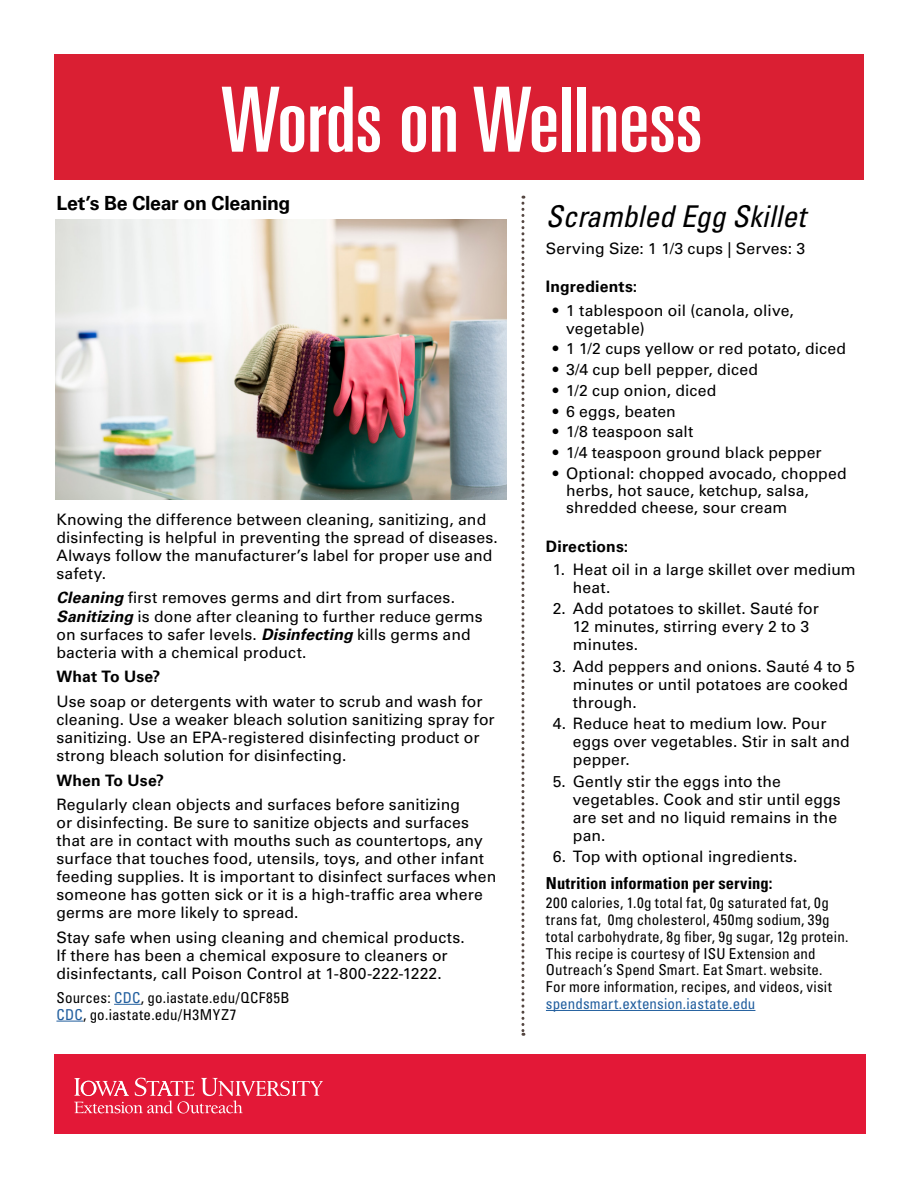
<style>
.page{position:relative;width:918px;height:1188px;background:#fff}
.page>*{position:absolute;margin:0;border:0;box-sizing:border-box;transform-origin:0 0}
.t1{font:ultra-condensed 90px "Univers LT Std";color:#fff}
.Recipe_Title{font:italic condensed 30px "Univers LT Std";letter-spacing:-.005em;color:#000}
.Article_Title{font:700 19.5px "Univers LT Std";letter-spacing:-.015em;color:#000}
.Nutrition_Facts_Head{font:700 condensed 16.5px "Univers LT Std";letter-spacing:.01em;color:#000}
.Article_Body{font:15.75px/18px "Univers LT Std";letter-spacing:.005em;color:#000}
.Recipe_Title-2{font:15.75px "Univers LT Std";letter-spacing:.005em;color:#000}
.Article_Body-2{font:700 15.75px "Univers LT Std";letter-spacing:.01em;color:#000}
.Recipe_Title-3{font:700 15.75px "Univers LT Std";letter-spacing:.015em;color:#000}
.Recipe_headings{font:700 15.75px "Univers LT Std";letter-spacing:.01em;color:#000}
.Nutrition_Facts{font:condensed 15px/16.8px "Univers LT Std";letter-spacing:.01em;color:#000}
.s1{font-weight:700;font-style:italic}
.s2{color:#215e9e}
</style>
<div class="page">
<div style="left:54px;top:54px;width:810px;height:125px;background:#da1f33"></div>
<div style="left:54px;top:1054px;width:811px;height:80px;background:#e31837"></div>
<svg style="left:114px;top:1004px;width:27px;height:1px"></svg>
<svg style="left:56px;top:1021px;width:27px;height:1px"></svg>
<hr style="left:546px;top:1010px;width:209px;height:1px;background:#215e9e">
<svg style="left:74px;top:1078px;width:249px;height:35px"></svg>
<svg style="left:521px;top:196px;width:3px;height:840px"></svg>
<img style="left:56px;top:220px;width:450px;height:280px">
<h1 class="t1" style="left:221px;top:69px;width:483px">Words on Wellness</h1>
<h2 class="Article_Title" style="left:56px;top:191px;width:236px">Let’s Be Clear on Cleaning</h2>
<p class="Article_Body" style="left:56px;top:510px;width:443px">Knowing the difference between cleaning, sanitizing, and disinfecting is helpful in preventing the spread of diseases.<br>Always follow the manufacturer’s label for proper use and safety.</p>
<p class="Article_Body" style="left:56px;top:589px;width:428px"><span class="s1">Cleaning</span> first removes germs and dirt from surfaces.<br><span class="s1">Sanitizing</span> is done after cleaning to further reduce germs on surfaces to safer levels. <span class="s1">Disinfecting</span> kills germs and bacteria with a chemical product.</p>
<p class="Article_Body-2" style="left:56px;top:667px;width:106px">What To Use?</p>
<p class="Article_Body" style="left:56px;top:693px;width:440px">Use soap or detergents with water to scrub and wash for cleaning. Use a weaker bleach solution sanitizing spray for sanitizing. Use an EPA-registered disinfecting product or strong bleach solution for disinfecting.</p>
<p class="Article_Body-2" style="left:56px;top:771px;width:109px">When To Use?</p>
<p class="Article_Body" style="left:56px;top:796px;width:441px">Regularly clean objects and surfaces before sanitizing<br>or disinfecting. Be sure to sanitize objects and surfaces that are in contact with mouths such as countertops, any surface that touches food, utensils, toys, and other infant feeding supplies. It is important to disinfect surfaces when someone has gotten sick or it is a high-traffic area where germs are more likely to spread.</p>
<p class="Article_Body" style="left:56px;top:929px;width:410px">Stay safe when using cleaning and chemical products.<br>If there has been a chemical exposure to cleaners or disinfectants, call Poison Control at 1-800-222-1222.</p>
<p class="Nutrition_Facts" style="left:56px;top:989px;width:235px">Sources: <span class="s2">CDC</span>, go.iastate.edu/QCF85B<br><span class="s2">CDC</span>, go.iastate.edu/H3MYZ7</p>
<h2 class="Recipe_Title" style="left:546px;top:198px;width:261px">Scrambled Egg Skillet</h2>
<h2 class="Recipe_Title-2" style="left:546px;top:240px;width:261px">Serving Size: 1 1/3 cups | Serves: 3</h2>
<h2 class="Recipe_Title-3" style="left:546px;top:277px;width:93px">Ingredients:</h2>
<p class="Article_Body" style="left:566px;top:302px;width:229px;line-height:17.2px;text-indent:-14px">• 1 tablespoon oil (canola, olive, vegetable)</p>
<p class="Article_Body" style="left:553px;top:340px;width:295px">• 1 1/2 cups yellow or red potato, diced</p>
<p class="Article_Body" style="left:553px;top:361px;width:207px">• 3/4 cup bell pepper, diced</p>
<p class="Article_Body" style="left:553px;top:381px;width:165px">• 1/2 cup onion, diced</p>
<p class="Article_Body" style="left:553px;top:402px;width:125px">• 6 eggs, beaten</p>
<p class="Article_Body" style="left:553px;top:423px;width:142px">• 1/8 teaspoon salt</p>
<p class="Article_Body" style="left:553px;top:444px;width:270px">• 1/4 teaspoon ground black pepper</p>
<p class="Article_Body" style="left:566px;top:465px;width:282px;line-height:17.2px;text-indent:-14px">• Optional: chopped avocado, chopped herbs, hot sauce, ketchup, salsa, shredded cheese, sour cream</p>
<p class="Recipe_headings" style="left:546px;top:537px;width:84px">Directions:</p>
<p class="Article_Body" style="left:573px;top:560px;width:284px;text-indent:-20px">1. Heat oil in a large skillet over medium heat.</p>
<p class="Article_Body" style="left:573px;top:600px;width:247px;text-indent:-20px">2. Add potatoes to skillet. Sauté for<br>12 minutes, stirring every 2 to 3 minutes.</p>
<p class="Article_Body" style="left:573px;top:657px;width:284px;text-indent:-20px">3. Add peppers and onions. Sauté 4 to 5 minutes or until potatoes are cooked through.</p>
<p class="Article_Body" style="left:573px;top:715px;width:278px;text-indent:-20px">4. Reduce heat to medium low. Pour eggs over vegetables. Stir in salt and pepper.</p>
<p class="Article_Body" style="left:573px;top:772px;width:269px;text-indent:-20px">5. Gently stir the eggs into the vegetables. Cook and stir until eggs are set and no liquid remains in the pan.</p>
<p class="Article_Body" style="left:553px;top:848px;width:246px">6. Top with optional ingredients.</p>
<p class="Nutrition_Facts_Head" style="left:546px;top:873px;width:228px">Nutrition information per serving:</p>
<p class="Nutrition_Facts" style="left:546px;top:894px;width:304px">200 calories, 1.0g total fat, 0g saturated fat, 0g trans fat, 0mg cholesterol, 450mg sodium, 39g total carbohydrate, 8g fiber, 9g sugar, 12g protein.<br>This recipe is courtesy of ISU Extension and Outreach’s Spend Smart. Eat Smart. website.<br>For more information, recipes, and videos, visit <span class="s2">spendsmart.extension.iastate.edu</span></p>
</div>
